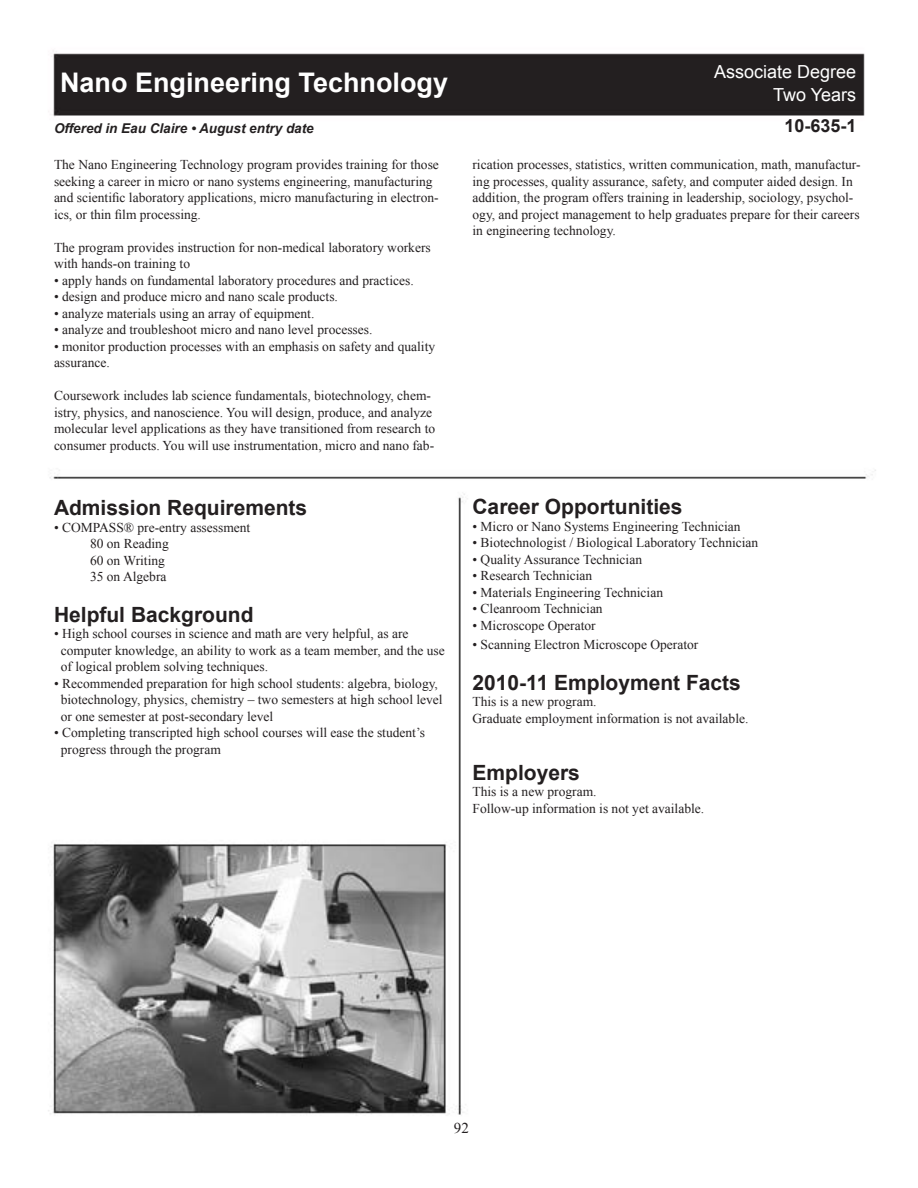
<style>
.page{position:relative;width:918px;height:1188px;background:#fff}
.page>*{position:absolute;margin:0;border:0;box-sizing:border-box;transform-origin:0 0}
.t1{font:700 27px "Arial";color:#fff}
.t2{font:700 21px "Arial";color:#231f20}
.t3{font:18px/22.5px "Arial";color:#fff;text-align:right}
.t4{font:700 18px "Arial";color:#231f20}
.t5{font:15px "Times New Roman";color:#231f20}
.t6{font:13.5px/16.5px "Times New Roman";color:#231f20}
.t7{font:italic 700 13.5px "Arial";color:#231f20}
</style>
<div class="page">
<img style="left:48px;top:50px;width:828px;height:1065px">
<p class="t1" style="left:60px;top:65px;width:390px">Nano Engineering Technology</p>
<p class="t7" style="left:54px;top:119px;width:261px">Offered in Eau Claire • August entry date</p>
<p class="t6" style="left:54px;top:156px;width:386px">The Nano Engineering Technology program provides training for those seeking a career in micro or nano systems engineering, manufacturing and scientific laboratory applications, micro manufacturing in electron&shy;ics, or thin film processing.</p>
<p class="t6" style="left:54px;top:239px;width:378px">The program provides instruction for non-medical laboratory workers with hands-on training to</p>
<p class="t6" style="left:54px;top:272px;width:361px">• apply hands on fundamental laboratory procedures and practices.</p>
<p class="t6" style="left:54px;top:288px;width:286px">• design and produce micro and nano scale products.</p>
<p class="t6" style="left:54px;top:305px;width:262px">• analyze materials using an array of equipment.</p>
<p class="t6" style="left:54px;top:321px;width:320px">• analyze and troubleshoot micro and nano level processes.</p>
<p class="t6" style="left:54px;top:338px;width:383px">• monitor production processes with an emphasis on safety and quality</p>
<p class="t6" style="left:54px;top:354px;width:57px">assurance.</p>
<p class="t6" style="left:54px;top:387px;width:378px">Coursework includes lab science fundamentals, biotechnology, chem-</p>
<p class="t6" style="left:54px;top:404px;width:380px">istry, physics, and nanoscience. You will design, produce, and analyze</p>
<p class="t6" style="left:54px;top:420px;width:383px">molecular level applications as they have transitioned from research to consumer products. You will use instrumentation, micro and nano fab-</p>
<p class="t2" style="left:54px;top:494px;width:255px">Admission Requirements</p>
<p class="t6" style="left:54px;top:519px;width:198px">• COMPASS® pre-entry assessment</p>
<p class="t6" style="left:90px;top:535px;width:80px">80 on Reading</p>
<p class="t6" style="left:90px;top:552px;width:76px">60 on Writing</p>
<p class="t6" style="left:90px;top:568px;width:78px">35 on Algebra</p>
<p class="t2" style="left:54px;top:601px;width:201px">Helpful Background</p>
<p class="t6" style="left:54px;top:625px;width:356px">• High school courses in science and math are very helpful, as are</p>
<p class="t6" style="left:61px;top:642px;width:386px">computer knowledge, an ability to work as a team member, and the use</p>
<p class="t6" style="left:61px;top:658px;width:209px">of logical problem solving techniques.</p>
<p class="t6" style="left:54px;top:675px;width:386px">• Recommended preparation for high school students: algebra, biology,</p>
<p class="t6" style="left:61px;top:691px;width:383px">biotechnology, physics, chemistry – two semesters at high school level or one semester at post-secondary level</p>
<p class="t6" style="left:54px;top:724px;width:373px">• Completing transcripted high school courses will ease the student’s</p>
<p class="t6" style="left:61px;top:741px;width:162px">progress through the program</p>
<p class="t3" style="left:714px;top:61px;width:144px">Associate Degree<br>Two Years</p>
<p class="t4" style="left:784px;top:114px;width:74px">10-635-1</p>
<p class="t6" style="left:472px;top:156px;width:389px">rication processes, statistics, written communication, math, manufactur-</p>
<p class="t6" style="left:472px;top:173px;width:382px">ing processes, quality assurance, safety, and computer aided design. In</p>
<p class="t6" style="left:472px;top:189px;width:389px">addition, the program offers training in leadership, sociology, psychol&shy;ogy, and project management to help graduates prepare for their careers in engineering technology.</p>
<p class="t2" style="left:472px;top:493px;width:212px">Career Opportunities</p>
<p class="t6" style="left:472px;top:518px;width:270px">• Micro or Nano Systems Engineering Technician</p>
<p class="t6" style="left:472px;top:534px;width:287px">• Biotechnologist / Biological Laboratory Technician</p>
<p class="t6" style="left:472px;top:551px;width:171px">• Quality Assurance Technician</p>
<p class="t6" style="left:472px;top:567px;width:121px">• Research Technician</p>
<p class="t6" style="left:472px;top:584px;width:192px">• Materials Engineering Technician</p>
<p class="t6" style="left:472px;top:600px;width:132px">• Cleanroom Technician</p>
<p class="t6" style="left:472px;top:617px;width:125px">• Microscope Operator</p>
<p class="t6" style="left:472px;top:636px;width:227px">• Scanning Electron Microscope Operator</p>
<p class="t2" style="left:472px;top:668px;width:270px">2010-11 Employment Facts</p>
<p class="t6" style="left:472px;top:693px;width:277px">This is a new program.<br>Graduate employment information is not available.</p>
<p class="t2" style="left:472px;top:758px;width:109px">Employers</p>
<p class="t6" style="left:472px;top:783px;width:233px">This is a new program.<br>Follow-up information is not yet available.</p>
<p class="t5" style="left:454px;top:1118px;width:16px">92</p>
</div>
